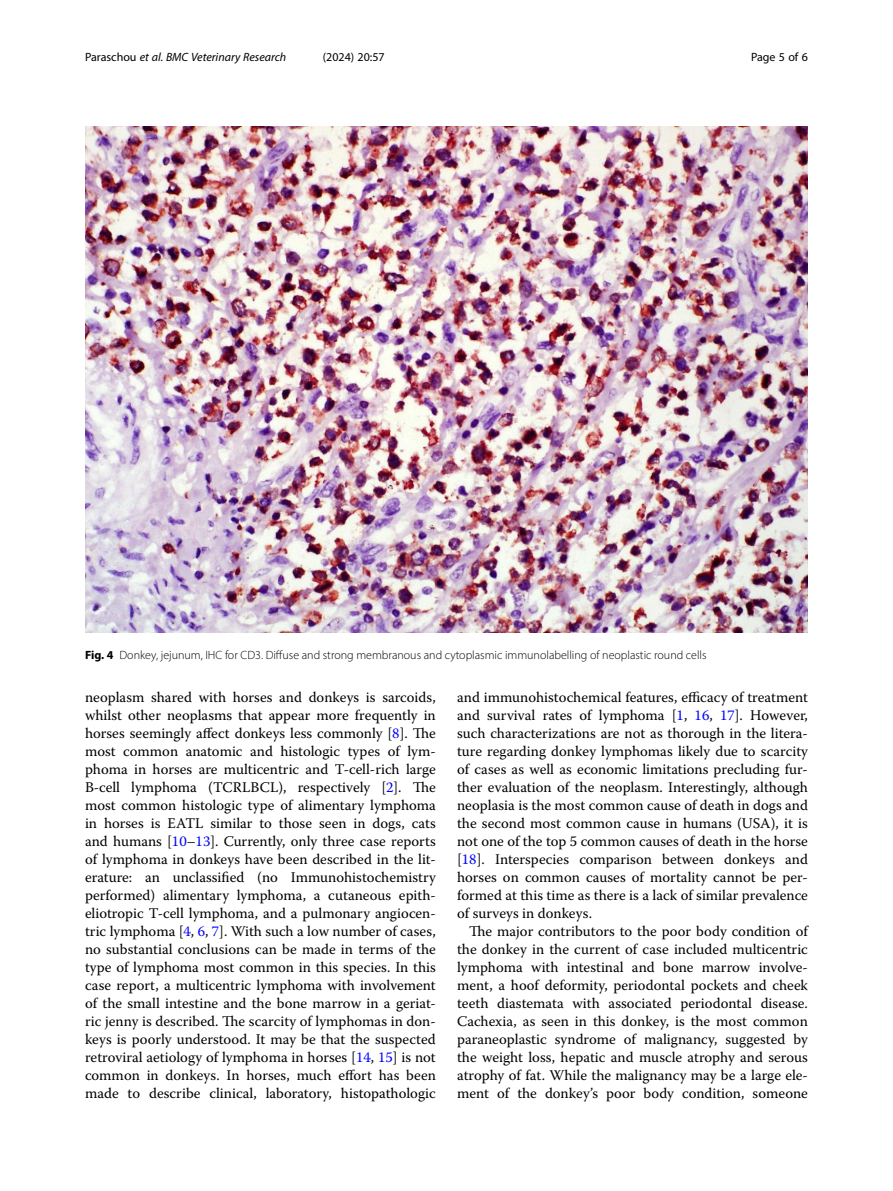
<style>
.page{position:relative;width:893px;height:1191px;background:#fff}
.page>*{position:absolute;margin:0;border:0;box-sizing:border-box;transform-origin:0 0}
.Body_Text{font:14.7px/18px "Warnock Pro";color:#000;text-align:justify}
.Body_Text_Indent{font:14.7px/18px "Warnock Pro";color:#000;text-align:justify}
.Figure_Caption{font:300 12px "Myriad Pro";color:#000}
.t1{font:italic 12px "Myriad Pro";color:#000}
.t2{font:12px "Myriad Pro";color:#000}
.s1{font-style:normal}
.s2{font-weight:700}
.s3{color:#00f}
</style>
<div class="page">
<img style="left:85px;top:126px;width:723px;height:506px">
<p class="t1" style="left:85px;top:50px;width:203px"><span class="s1">Paraschou</span> et al. BMC Veterinary Research</p>
<p class="t2" style="left:323px;top:50px;width:63px">(2024) 20:57</p>
<p class="t2" style="left:751px;top:50px;width:58px">Page 5 of 6</p>
<p class="Figure_Caption" style="left:85px;top:648px;width:623px"><span class="s2">Fig. 4</span> Donkey, jejunum, IHC for CD3. Diffuse and strong membranous and cytoplasmic immunolabelling of neoplastic round cells</p>
<p class="Body_Text" style="left:85px;top:688px;width:352px">neoplasm shared with horses and donkeys is sarcoids, whilst other neoplasms that appear more frequently in horses seemingly affect donkeys less commonly [<span class="s3">8</span>]. The most common anatomic and histologic types of lym&shy;phoma in horses are multicentric and T-cell-rich large B-cell lymphoma (TCRLBCL), respectively [<span class="s3">2</span>]. The most common histologic type of alimentary lymphoma in horses is EATL similar to those seen in dogs, cats and humans [<span class="s3">10</span>–<span class="s3">13</span>]. Currently, only three case reports of lymphoma in donkeys have been described in the lit&shy;erature: an unclassified (no Immunohistochemistry performed) alimentary lymphoma, a cutaneous epith&shy;eliotropic T-cell lymphoma, and a pulmonary angiocen&shy;tric lymphoma [<span class="s3">4</span>, <span class="s3">6</span>, <span class="s3">7</span>]. With such a low number of cases, no substantial conclusions can be made in terms of the type of lymphoma most common in this species. In this case report, a multicentric lymphoma with involvement of the small intestine and the bone marrow in a geriat&shy;ric jenny is described. The scarcity of lymphomas in don&shy;keys is poorly understood. It may be that the suspected retroviral aetiology of lymphoma in horses [<span class="s3">14</span>, <span class="s3">15</span>] is not common in donkeys. In horses, much effort has been made to describe clinical, laboratory, histopathologic</p>
<p class="Body_Text" style="left:457px;top:688px;width:352px">and immunohistochemical features, efficacy of treatment and survival rates of lymphoma [<span class="s3">1</span>, <span class="s3">16</span>, <span class="s3">17</span>]. However, such characterizations are not as thorough in the litera&shy;ture regarding donkey lymphomas likely due to scarcity of cases as well as economic limitations precluding fur&shy;ther evaluation of the neoplasm. Interestingly, although neoplasia is the most common cause of death in dogs and the second most common cause in humans (USA), it is not one of the top 5 common causes of death in the horse [<span class="s3">18</span>]. Interspecies comparison between donkeys and horses on common causes of mortality cannot be per&shy;formed at this time as there is a lack of similar prevalence of surveys in donkeys.</p>
<p class="Body_Text_Indent" style="left:457px;top:922px;width:352px;text-indent:12px">The major contributors to the poor body condition of the donkey in the current of case included multicentric lymphoma with intestinal and bone marrow involve&shy;ment, a hoof deformity, periodontal pockets and cheek teeth diastemata with associated periodontal disease.<br>Cachexia, as seen in this donkey, is the most common paraneoplastic syndrome of malignancy, suggested by the weight loss, hepatic and muscle atrophy and serous atrophy of fat. While the malignancy may be a large ele&shy;ment of the donkey’s poor body condition, someone</p>
</div>
